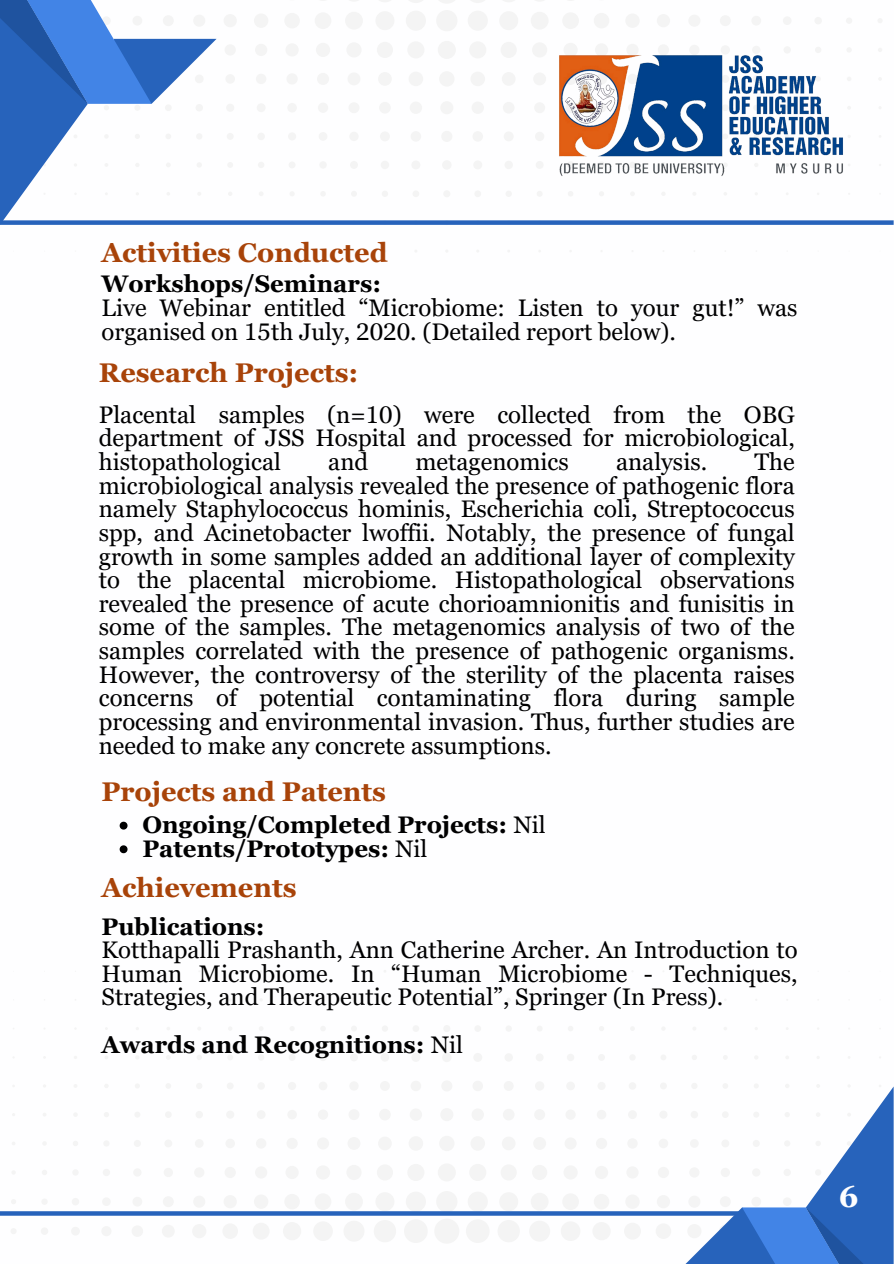
<style>
.page{position:relative;width:894px;height:1264px;background:#fff}
.page>*{position:absolute;margin:0;border:0;box-sizing:border-box;transform-origin:0 0}
.t1{font:700 30.6px "Georgia Pro";color:#fefeff}
.t2{font:700 27px "Georgia Pro";color:#a84309}
.t3{font:24px/23.7px "Georgia Pro";color:#000;text-align:justify}
.t4{font:700 24px "Georgia Pro";color:#000}
.s1{font-weight:400}
</style>
<div class="page">
<svg style="left:199px;top:0;width:683px;height:252px"></svg>
<svg style="left:0;top:0;width:216px;height:220px"></svg>
<svg style="left:0;top:970px;width:881px;height:273px"></svg>
<svg style="left:677px;top:1086px;width:216px;height:177px"></svg>
<svg style="left:0;top:1211px;width:740px;height:4px;background:#326bbe"></svg>
<img style="left:549px;top:45px;width:303px;height:141px">
<div style="left:0;top:220px;width:893px;height:5px;background:#2763bb"></div>
<svg style="left:120px;top:821px;width:7px;height:8px"></svg>
<svg style="left:120px;top:845px;width:7px;height:8px"></svg>
<p class="t2" style="left:102px;top:238px;width:287px">Activities Conducted</p>
<p class="t4" style="left:102px;top:270px;width:281px">Workshops/Seminars:</p>
<h1 class="t3" style="left:102px;top:296px;width:697px">Live Webinar entitled “Microbiome: Listen to your gut!” was organised on 15th July, 2020. (Detailed report below).</h1>
<h1 class="t2" style="left:99px;top:357px;width:261px">Research Projects:</h1>
<p class="t3" style="left:99px;top:402px;width:697px">Placental samples (n=10) were collected from the OBG department of JSS Hospital and processed for microbiological, histopathological</p>
<p class="t3" style="left:99px;top:450px;width:697px;text-indent:655px">The microbiological analysis revealed the presence of pathogenic flora namely Staphylococcus hominis, Escherichia coli, Streptococcus spp, and Acinetobacter lwoffii. Notably, the presence of fungal growth in some samples added an additional layer of complexity to the placental microbiome. Histopathological observations revealed the presence of acute chorioamnionitis and funisitis in some of the samples. The metagenomics analysis of two of the samples correlated with the presence of pathogenic organisms.<br>However, the controversy of the sterility of the placenta raises concerns of potential contaminating flora during sample processing and environmental invasion. Thus, further studies are needed to make any concrete assumptions.</p>
<p class="t3" style="left:328px;top:450px;width:41px">and</p>
<p class="t3" style="left:415px;top:450px;width:155px">metagenomics</p>
<p class="t3" style="left:616px;top:450px;width:93px">analysis.</p>
<p class="t2" style="left:102px;top:776px;width:286px">Projects and Patents</p>
<h1 class="t4" style="left:142px;top:811px;width:404px">Ongoing/Completed Projects: <span class="s1">Nil</span></h1>
<p class="t4" style="left:142px;top:834px;width:286px">Patents/Prototypes: <span class="s1">Nil</span></p>
<p class="t2" style="left:102px;top:872px;width:196px">Achievements</p>
<h1 class="t4" style="left:102px;top:912px;width:164px">Publications:</h1>
<p class="t3" style="left:102px;top:937px;width:697px">Kotthapalli Prashanth, Ann Catherine Archer. An Introduction to Human Microbiome. In “Human Microbiome - Techniques, Strategies, and Therapeutic Potential”, Springer (In Press).</p>
<p class="t4" style="left:102px;top:1030px;width:363px">Awards and Recognitions: <span class="s1">Nil</span></p>
<p class="t1" style="left:838px;top:1178px;width:21px">6</p>
</div>
